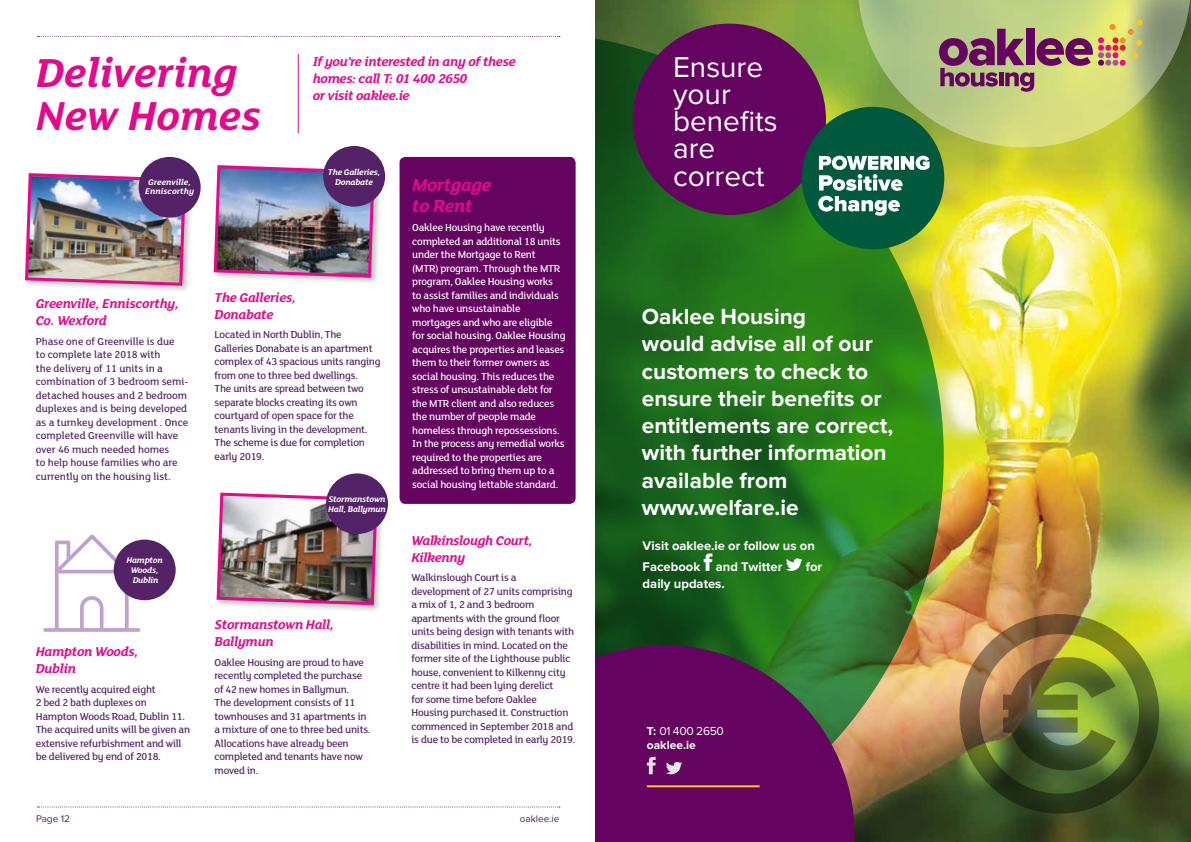
<style>
.page{position:relative;width:1191px;height:842px;background:#fff}
.page>*{position:absolute;margin:0;border:0;box-sizing:border-box;transform-origin:0 0}
.t1{font:italic 700 44px/43px "FS Lola";color:#e2098c}
.t2{font:29.7px/27.2px "Proxima Nova";color:#fff}
.t3{font:700 22.7px/27.2px "Proxima Nova";color:#fff}
.t4{font:italic 700 19px/21px "FS Lola";letter-spacing:-.02em;color:#e2098c}
.t5{font:italic 700 14px/17px "FS Lola";letter-spacing:-.02em;color:#e2098c}
.t6{font:700 13px/21px "Proxima Nova";color:#fff}
.t7{font:700 12px/14px "Proxima Nova";color:#fff}
.t8{font:500 11px/13.5px "FS Lola";letter-spacing:-.02em;color:#542266}
.t9{font:500 11px/13.5px "FS Lola";letter-spacing:-.02em;color:#fff}
.t10{font:500 11px/13.5px "FS Lola";color:#542266}
.t11{font:10px "Proxima Nova";color:#542266}
.t12{font:italic 700 9px/10px "FS Lola";letter-spacing:-.02em;color:#fff;text-align:center}
.t13{font:italic 700 9px/9px "FS Lola";color:#fff;text-align:center}
.s1{font-weight:400}
</style>
<div class="page">
<svg style="left:37px;top:806px;width:523px;height:1px"></svg>
<svg style="left:38px;top:36px;width:522px;height:1px"></svg>
<svg style="left:43px;top:535px;width:97px;height:97px"></svg>
<div style="left:399px;top:157px;width:176px;height:347px;background:#650360;border-radius:6px"></div>
<div style="left:22px;top:170px;width:172px;height:124px;background:#000;opacity:.25"></div>
<img style="left:23px;top:172px;width:164px;height:115px">
<div style="left:139px;top:157px;width:62px;height:61px;background:#542266;border-radius:50%"></div>
<div style="left:211px;top:162px;width:171px;height:124px;background:#000;opacity:.25"></div>
<img style="left:212px;top:164px;width:164px;height:115px">
<div style="left:323px;top:146px;width:62px;height:61px;background:#542266;border-radius:50%"></div>
<div style="left:214px;top:490px;width:171px;height:123px;background:#000;opacity:.25"></div>
<img style="left:215px;top:491px;width:164px;height:116px">
<div style="left:326px;top:473px;width:62px;height:61px;background:#542266;border-radius:50%"></div>
<div style="left:114px;top:540px;width:62px;height:60px;background:#542266;border-radius:50%"></div>
<img style="left:595px;top:0;width:596px;height:842px">
<svg style="left:595px;top:32px;width:348px;height:809px;background:#367622"></svg>
<svg style="left:857px;top:0;width:334px;height:147px;background:#aabc6d"></svg>
<div style="left:633px;top:24px;width:193px;height:191px;background:#650360;border-radius:50%"></div>
<div style="left:801px;top:107px;width:143px;height:142px;background:#00583d;border-radius:50%"></div>
<svg style="left:818px;top:156px;width:111px;height:60px"></svg>
<svg style="left:703px;top:553px;width:9px;height:18px"></svg>
<svg style="left:785px;top:558px;width:17px;height:13px"></svg>
<svg style="left:1098px;top:20px;width:44px;height:46px;background:#d9b972"></svg>
<svg style="left:939px;top:29px;width:153px;height:63px;background:#9e8074"></svg>
<div style="left:959px;top:614px;width:200px;height:200px;border:20px solid #717073;border-radius:50%"></div>
<img style="left:1003px;top:657px;width:112px;height:113px">
<svg style="left:595px;top:645px;width:259px;height:197px;background:#5f165a"></svg>
<svg style="left:665px;top:762px;width:17px;height:12px"></svg>
<svg style="left:647px;top:757px;width:8px;height:17px"></svg>
<hr style="left:647px;top:785px;width:112px;height:2px;background:#ffc425">
<hr style="left:298px;top:54px;width:1px;height:79px;background:#e2098c">
<h1 class="t1" style="left:36px;top:49px;width:226px">Delivering<br>New Homes</h1>
<p class="t5" style="left:313px;top:52px;width:204px">If you’re interested in any of these homes: call T: 01 400 2650<br>or visit oaklee.ie</p>
<p class="t13" style="left:145px;top:177px;width:50px">Greenville,<br>Enniscorthy</p>
<p class="t12" style="left:328px;top:166px;width:54px">The Galleries,<br>Donabate</p>
<p class="t5" style="left:36px;top:295px;width:145px">Greenville, Enniscorthy,<br>Co. Wexford</p>
<p class="t10" style="left:36px;top:334px;width:154px">Phase one of Greenville is due<br>to complete late 2018 with<br>the delivery of 11 units in a combination of 3 bedroom semi&shy;detached houses and 2 bedroom duplexes and is being developed as a turnkey development . Once completed Greenville will have over 46 much needed homes<br>to help house families who are currently on the housing list.</p>
<p class="t12" style="left:126px;top:555px;width:38px">Hampton<br>Woods,<br>Dublin</p>
<p class="t5" style="left:36px;top:643px;width:104px">Hampton Woods,<br>Dublin</p>
<p class="t8" style="left:36px;top:682px;width:156px">We recently acquired eight<br>2 bed 2 bath duplexes on<br>Hampton Woods Road, Dublin 11.<br>The acquired units will be given an extensive refurbishment and will be delivered by end of 2018.</p>
<p class="t5" style="left:215px;top:288px;width:83px">The Galleries,<br>Donabate</p>
<p class="t8" style="left:215px;top:327px;width:168px">Located in North Dublin, The<br>Galleries Donabate is an apartment complex of 43 spacious units ranging from one to three bed dwellings.<br>The units are spread between two separate blocks creating its own courtyard of open space for the tenants living in the development.<br>The scheme is due for completion early 2019.</p>
<p class="t12" style="left:328px;top:494px;width:59px;text-align:left">Stormanstown<br>Hall, Ballymun</p>
<p class="t5" style="left:215px;top:615px;width:121px">Stormanstown Hall,<br>Ballymun</p>
<p class="t8" style="left:215px;top:655px;width:157px">Oaklee Housing are proud to have recently completed the purchase of 42 new homes in Ballymun.<br>The development consists of 11 townhouses and 31 apartments in a mixture of one to three bed units.<br>Allocations have already been completed and tenants have now moved in.</p>
<h3 class="t4" style="left:412px;top:173px;width:81px">Mortgage to Rent</h3>
<p class="t9" style="left:412px;top:220px;width:155px">Oaklee Housing have recently completed an additional 18 units under the Mortgage to Rent<br>(MTR) program. Through the MTR program, Oaklee Housing works<br>to assist families and individuals who have unsustainable mortgages and who are eligible for social housing. Oaklee Housing acquires the properties and leases them to their former owners as social housing. This reduces the stress of unsustainable debt for the MTR client and also reduces the number of people made homeless through repossessions.<br>In the process any remedial works required to the properties are addressed to bring them up to a social housing lettable standard.</p>
<p class="t5" style="left:411px;top:531px;width:123px">Walkinslough Court,<br>Kilkenny</p>
<p class="t8" style="left:411px;top:570px;width:165px">Walkinslough Court is a development of 27 units comprising a mix of 1, 2 and 3 bedroom apartments with the ground floor units being design with tenants with disabilities in mind. Located on the former site of the Lighthouse public house, convenient to Kilkenny city centre it had been lying derelict<br>for some time before Oaklee<br>Housing purchased it. Construction commenced in September 2018 and is due to be completed in early 2019.</p>
<p class="t11" style="left:36px;top:813px;width:36px">Page 12</p>
<p class="t11" style="left:520px;top:813px;width:41px">oaklee.ie</p>
<h2 class="t2" style="left:673px;top:54px;width:106px">Ensure your benefits are correct</h2>
<h3 class="t3" style="left:642px;top:303px;width:253px">Oaklee Housing<br>would advise all of our customers to check to ensure their benefits or entitlements are correct, with further information available from www.welfare.ie</h3>
<p class="t6" style="left:642px;top:535px;width:174px">Visit oaklee.ie or follow us on<br>Facebook and Twitter</p>
<p class="t6" style="left:806px;top:556px;width:18px">for</p>
<p class="t6" style="left:642px;top:573px;width:84px">daily updates.</p>
<p class="t7" style="left:647px;top:724px;width:79px">T: <span class="s1">01 400 2650 </span>oaklee.ie</p>
</div>
